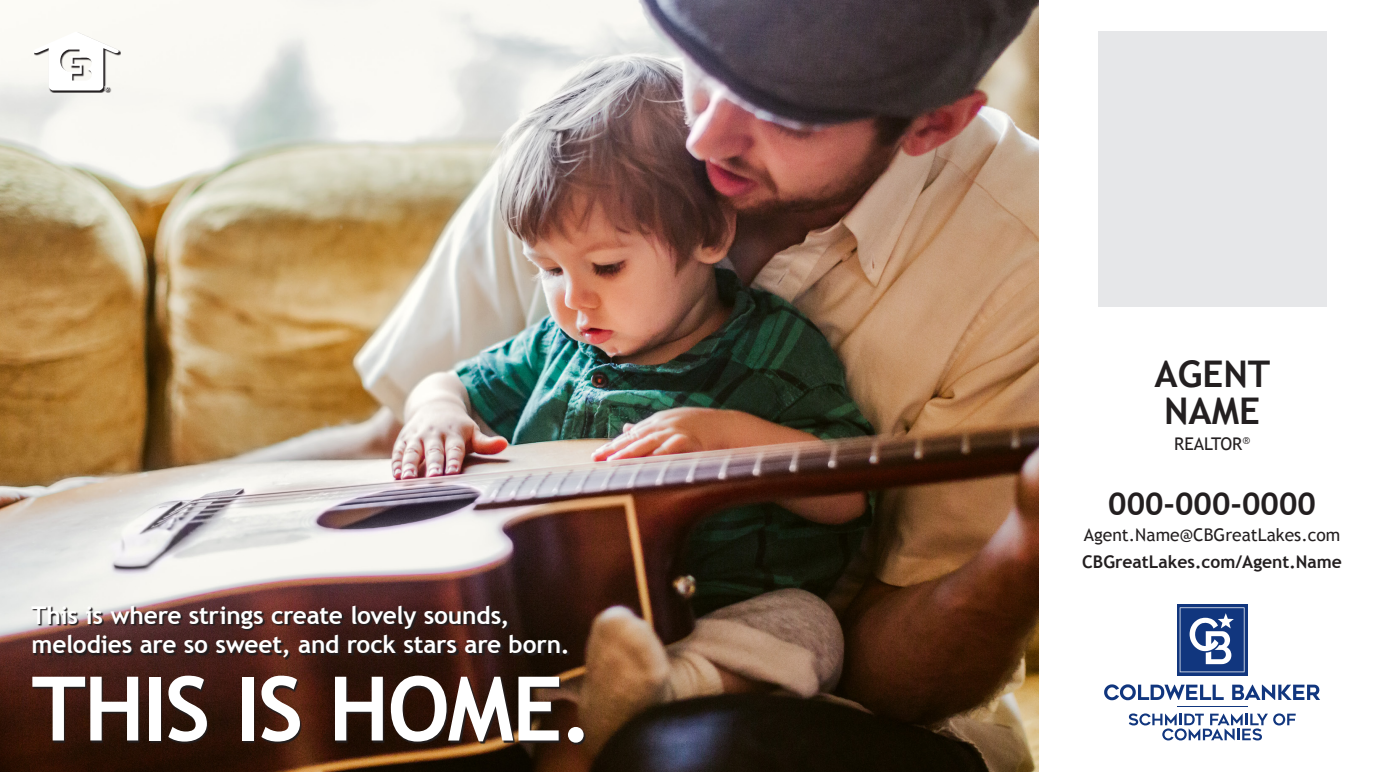
<style>
.page{position:relative;width:1386px;height:772px;background:#fff}
.page>*{position:absolute;margin:0;border:0;box-sizing:border-box;transform-origin:0 0}
.t1{font:700 89.08px "Trebuchet MS";letter-spacing:-.025em;color:#fff}
.t2{font:700 36.75px "Trebuchet MS";color:#231f20}
.t3{font:700 31.5px "Trebuchet MS";color:#231f20}
.t4{font:700 24.5px/29.4px "Trebuchet MS";letter-spacing:-.01em;color:#fff}
.t5{font:17.5px "Trebuchet MS";color:#231f20}
.t6{font:700 17.5px "Trebuchet MS";color:#231f20}
</style>
<div class="page">
<div style="left:1098px;top:32px;width:229px;height:275px;background:#e6e7e9"></div>
<img style="left:0;top:0;width:1038px;height:772px">
<svg style="left:34px;top:90px;width:87px;height:3px"></svg>
<svg style="left:32px;top:32px;width:89px;height:58px"></svg>
<svg style="left:34px;top:677px;width:552px;height:68px;background:#2f1a13"></svg>
<svg style="left:33px;top:606px;width:537px;height:54px;background:#442824"></svg>
<hr style="left:1177px;top:706px;width:71px;height:1px;background:#11367e">
<svg style="left:1232px;top:684px;width:88px;height:16px"></svg>
<svg style="left:1104px;top:684px;width:120px;height:16px"></svg>
<svg style="left:1129px;top:713px;width:167px;height:27px"></svg>
<svg style="left:1177px;top:604px;width:71px;height:71px"></svg>
<svg style="left:1180px;top:607px;width:65px;height:65px"></svg>
<p class="t4" style="left:32px;top:600px;width:540px">This is where strings create lovely sounds, melodies are so sweet, and rock stars are born.</p>
<p class="t1" style="left:31px;top:653px;width:563px">THIS IS HOME.</p>
<p class="t2" style="left:1155px;top:351px;width:117px">AGENT</p>
<p class="t2" style="left:1164px;top:388px;width:98px">NAME</p>
<p class="t5" style="left:1174px;top:434px;width:77px">REALTOR<sup>®</sup></p>
<p class="t3" style="left:1108px;top:484px;width:209px">000-000-0000</p>
<p class="t5" style="left:1084px;top:524px;width:258px">Agent.Name@CBGreatLakes.com</p>
<p class="t6" style="left:1082px;top:550px;width:261px">CBGreatLakes.com/Agent.Name</p>
</div>
